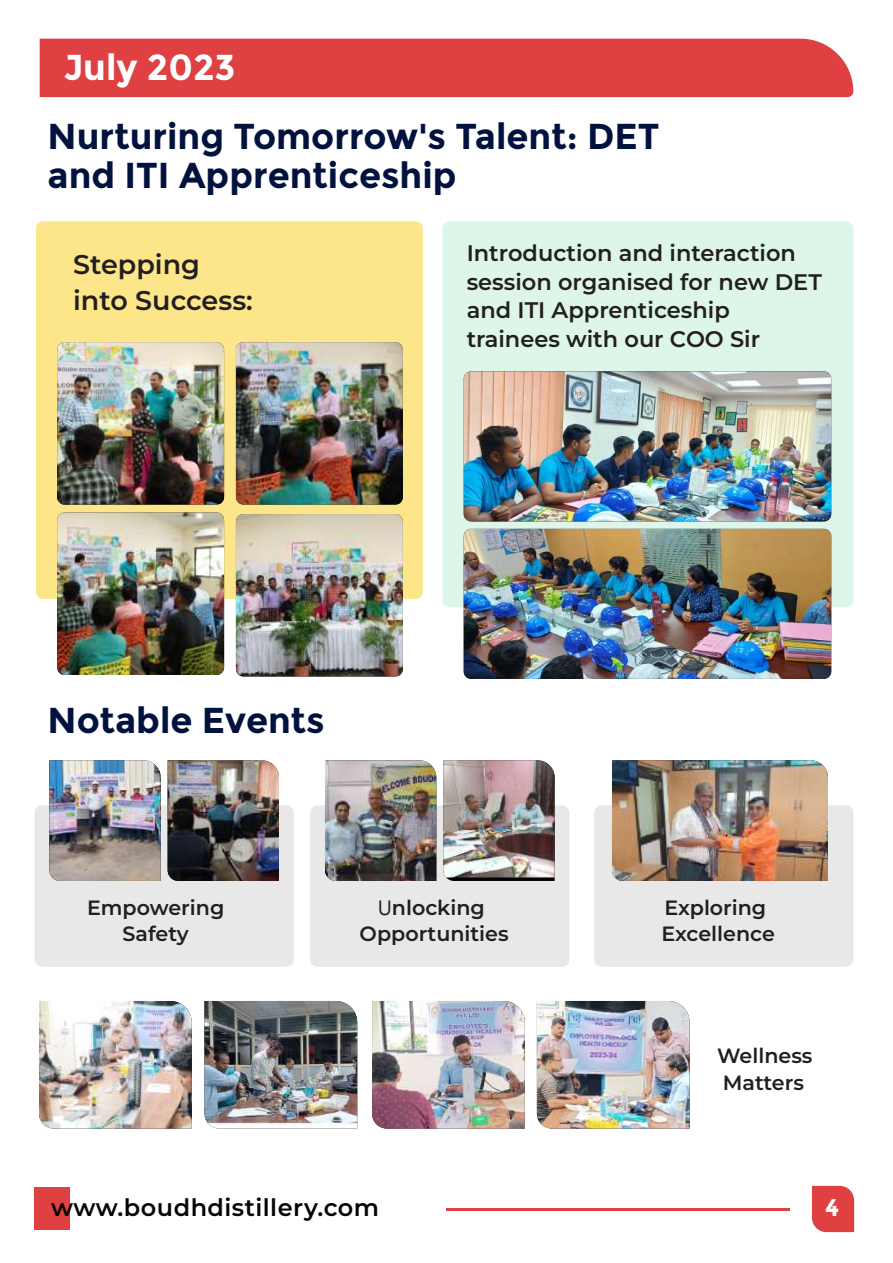
<style>
.page{position:relative;width:893px;height:1263px;background:#fff}
.page>*{position:absolute;margin:0;border:0;box-sizing:border-box;transform-origin:0 0}
.t1{font:700 36px/39px "Montserrat";color:#01123e}
.t2{font:700 36px "Montserrat";color:#fff}
.t3{font:600 27px/36px "Montserrat";color:#231f20}
.t4{font:600 24px "Montserrat";letter-spacing:.02em;color:#050505}
.t5{font:700 24px "Montserrat";color:#fff}
.t6{font:600 22.5px/28.5px "Montserrat";color:#231f20}
.t7{font:600 20.7px/26.1px "Montserrat";color:#231f20;text-align:center}
.s1{font-family:"Nirmala UI";font-weight:400}
</style>
<div class="page">
<div style="left:442px;top:221px;width:411px;height:386px;background:#ddf6e9;border-radius:7px"></div>
<div style="left:35px;top:805px;width:259px;height:162px;background:#e8e8e8;border-radius:7px"></div>
<div style="left:36px;top:221px;width:387px;height:378px;background:#fde689;border-radius:7px"></div>
<img style="left:464px;top:371px;width:367px;height:150px">
<img style="left:464px;top:529px;width:367px;height:150px">
<img style="left:57px;top:342px;width:167px;height:162px">
<img style="left:236px;top:342px;width:167px;height:162px">
<img style="left:57px;top:512px;width:167px;height:163px">
<img style="left:236px;top:514px;width:167px;height:162px">
<div style="left:40px;top:39px;width:813px;height:58px;background:#df4142"></div>
<img style="left:49px;top:760px;width:112px;height:121px">
<img style="left:168px;top:760px;width:111px;height:121px">
<div style="left:812px;top:1186px;width:42px;height:46px;background:#df4142"></div>
<hr style="left:446px;top:1208px;width:343px;height:2px;background:#df4142">
<div style="left:34px;top:1187px;width:36px;height:43px;background:#df4142"></div>
<img style="left:39px;top:1001px;width:153px;height:127px">
<img style="left:204px;top:1001px;width:153px;height:127px">
<img style="left:372px;top:1001px;width:153px;height:127px">
<img style="left:537px;top:1001px;width:153px;height:127px">
<div style="left:310px;top:805px;width:259px;height:162px;background:#e8e8e8;border-radius:7px"></div>
<img style="left:325px;top:760px;width:111px;height:121px">
<svg style="left:445px;top:877px;width:110px;height:4px"></svg>
<img style="left:443px;top:760px;width:112px;height:117px">
<div style="left:594px;top:805px;width:259px;height:162px;background:#e8e8e8;border-radius:7px"></div>
<img style="left:612px;top:760px;width:216px;height:121px">
<h1 class="t2" style="left:64px;top:46px;width:173px">July 2023</h1>
<h1 class="t1" style="left:48px;top:116px;width:613px">Nurturing Tomorrow's Talent: DET and ITI Apprenticeship</h1>
<p class="t3" style="left:73px;top:245px;width:181px">Stepping into Success:</p>
<h1 class="t1" style="left:48px;top:701px;width:279px">Notable Events</h1>
<p class="t6" style="left:467px;top:238px;width:357px">Introduction and interaction session organised for new DET and ITI Apprenticeship trainees with our COO Sir</p>
<p class="t7" style="left:87px;top:893px;width:139px">Empowering<br>Safety</p>
<p class="t7" style="left:360px;top:893px;width:151px"><span class="s1">U</span>nlocking<br>Opportunities</p>
<p class="t7" style="left:661px;top:893px;width:115px;text-align:left">Exploring<br>Excellence</p>
<p class="t7" style="left:717px;top:1042px;width:97px;text-align:left">Wellness<br>Matters</p>
<p class="t4" style="left:51px;top:1190px;width:329px">www.boudhdistillery.com</p>
<p class="t5" style="left:825px;top:1193px;width:16px">4</p>
</div>
